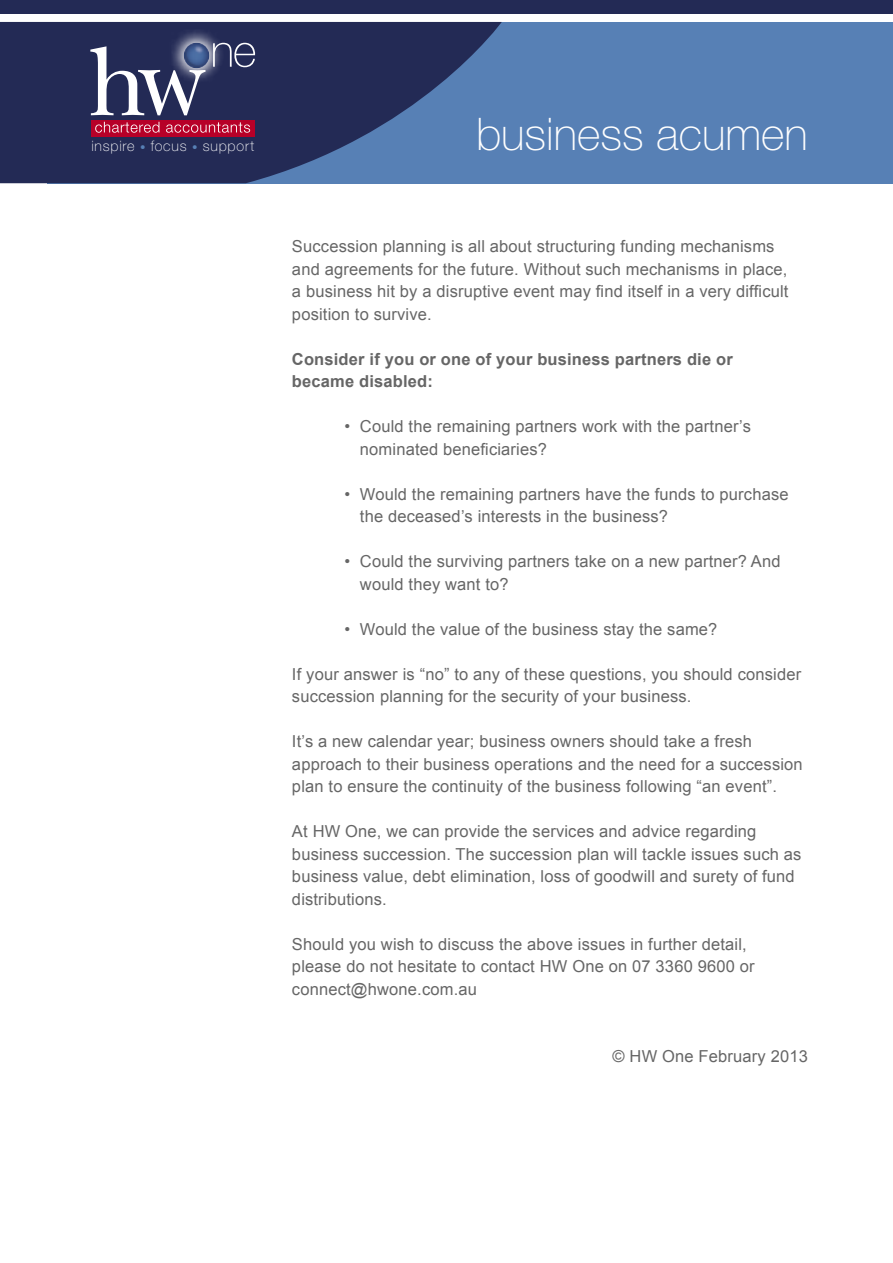
<style>
.page{position:relative;width:893px;height:1263px;background:#fff}
.page>*{position:absolute;margin:0;border:0;box-sizing:border-box;transform-origin:0 0}
.t1{font:100 45px "Helvetica Neue";color:#fff}
.t2{font:16.5px/22.5px "Arial";letter-spacing:.01em;color:#666}
.t3{font:700 16.5px/22.5px "Arial";letter-spacing:.01em;color:#666}
.t4{font:100 14.4px "Helvetica Neue";letter-spacing:.055em;color:#fff}
.s1{font-size:10.8px;color:#5780b5}
</style>
<div class="page">
<div style="left:48px;top:22px;width:845px;height:161px;background:#5780b5"></div>
<div style="left:0;top:0;width:893px;height:13px;background:#232a55"></div>
<svg style="left:0;top:22px;width:502px;height:161px;fill:#232a55"></svg>
<svg style="left:169px;top:28px;width:55px;height:56px"></svg>
<img style="left:184px;top:43px;width:25px;height:25px;border-radius:13px">
<svg style="left:90px;top:46px;width:115px;height:69px;background:#616787"></svg>
<div style="left:91px;top:120px;width:163px;height:16px;background:#b70028"></div>
<svg style="left:95px;top:122px;width:64px;height:11px"></svg>
<svg style="left:166px;top:122px;width:84px;height:11px"></svg>
<svg style="left:213px;top:43px;width:42px;height:24px"></svg>
<p class="t4" style="left:91px;top:138px;width:164px">inspire <span class="s1">•</span> focus <span class="s1">•</span> support</p>
<h1 class="t1" style="left:476px;top:109px;width:333px">business acumen</h1>
<p class="t2" style="left:292px;top:235px;width:498px">Succession planning is all about structuring funding mechanisms and agreements for the future. Without such mechanisms in place, a business hit by a disruptive event may find itself in a very difficult position to survive.</p>
<p class="t3" style="left:292px;top:348px;width:442px">Consider if you or one of your business partners die or became disabled:</p>
<p class="t2" style="left:360px;top:415px;width:393px;text-indent:-15px">• Could the remaining partners work with the partner’s nominated beneficiaries?</p>
<p class="t2" style="left:360px;top:483px;width:430px;text-indent:-15px">• Would the remaining partners have the funds to purchase the deceased’s interests in the business?</p>
<p class="t2" style="left:360px;top:550px;width:422px;text-indent:-15px">• Could the surviving partners take on a new partner? And would they want to?</p>
<p class="t2" style="left:344px;top:618px;width:374px">• Would the value of the business stay the same?</p>
<p class="t2" style="left:292px;top:663px;width:511px">If your answer is “no” to any of these questions, you should consider succession planning for the security of your business.</p>
<p class="t2" style="left:292px;top:730px;width:512px">It’s a new calendar year; business owners should take a fresh approach to their business operations and the need for a succession plan to ensure the continuity of the business following “an event”.</p>
<p class="t2" style="left:292px;top:820px;width:511px">At HW One, we can provide the services and advice regarding business succession. The succession plan will tackle issues such as business value, debt elimination, loss of goodwill and surety of fund distributions.</p>
<p class="t2" style="left:292px;top:933px;width:464px">Should you wish to discuss the above issues in further detail, please do not hesitate to contact HW One on 07 3360 9600 or connect@hwone.com.au</p>
<p class="t2" style="left:613px;top:1045px;width:197px">© HW One February 2013</p>
</div>
